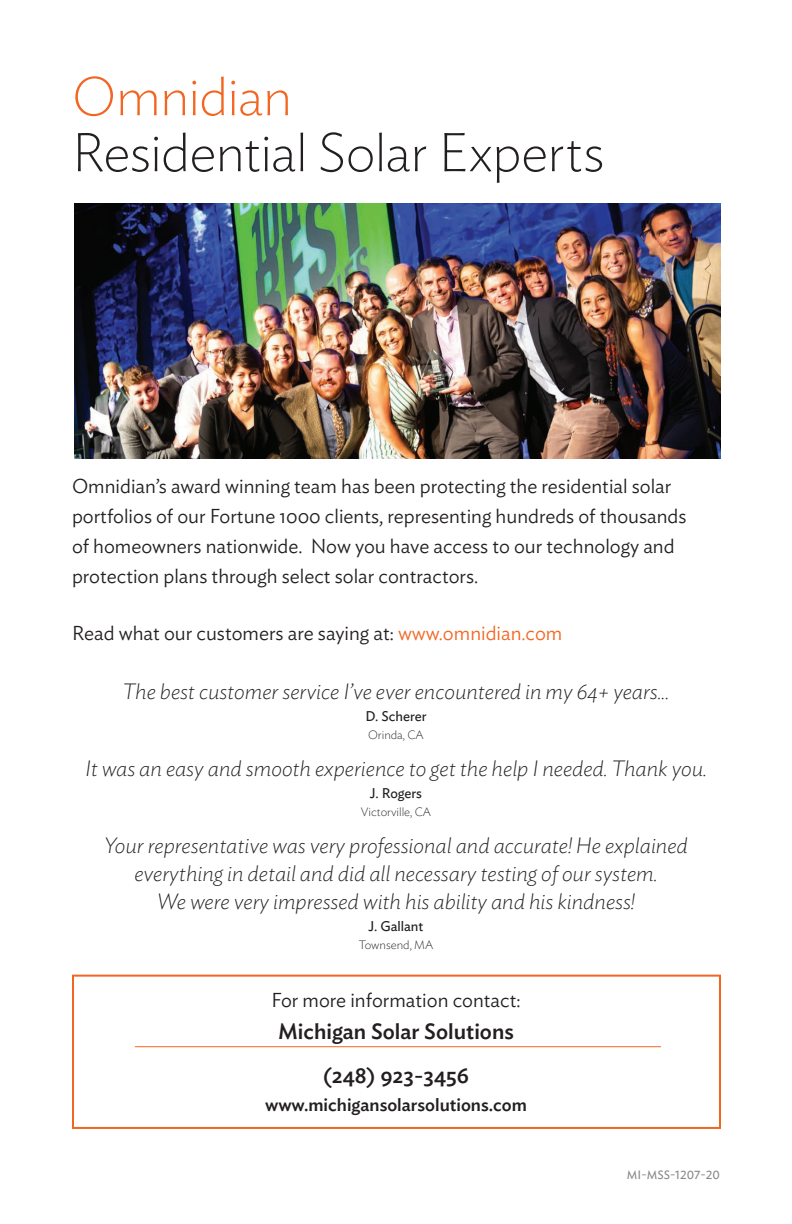
<style>
.page{position:relative;width:792px;height:1224px;background:#fff}
.page>*{position:absolute;margin:0;border:0;box-sizing:border-box;transform-origin:0 0}
.t1{font:200 54px/56px "Ideal Sans";letter-spacing:-.01em;color:#231f20}
.t2{font:italic 200 22px/28px "Ideal Sans";color:#231f20;text-align:center}
.t3{font:500 22px/44px "Ideal Sans";color:#231f20;text-align:center}
.t4{font:300 20px/30px "Ideal Sans";color:#231f20}
.t5{font:500 18px "Ideal Sans";color:#231f20}
.t6{font:14px "Ideal Sans";color:#231f20}
.t7{font:200 12px "Ideal Sans";color:#231f20}
.t8{font:12px "Ideal Sans";color:#86888b}
.s1{color:#f36621}
</style>
<div class="page">
<img style="left:74px;top:203px;width:647px;height:256px">
<div style="left:72px;top:975px;width:649px;height:154px;border:2px solid #f36621"></div>
<hr style="left:135px;top:1046px;width:526px;height:1px;background:#f36621">
<p class="t1" style="left:72px;top:63px;width:534px"><span class="s1">Omnidian<br></span>Residential Solar Experts</p>
<p class="t4" style="left:72px;top:469px;width:616px">Omnidian’s award winning team has been protecting the residential solar portfolios of our Fortune 1000 clients, representing hundreds of thousands of homeowners nationwide. Now you have access to our technology and protection plans through select solar contractors.</p>
<p class="t4" style="left:72px;top:616px;width:492px">Read what our customers are saying at: <span class="s1">www.omnidian.com</span></p>
<p class="t2" style="left:123px;top:675px;width:548px">The best customer service I’ve ever encountered in my 64+ years...</p>
<p class="t6" style="left:365px;top:706px;width:63px">D. Scherer</p>
<p class="t7" style="left:368px;top:726px;width:57px">Orinda, CA</p>
<p class="t2" style="left:85px;top:752px;width:623px">It was an easy and smooth experience to get the help I needed. Thank you.</p>
<p class="t6" style="left:370px;top:783px;width:54px">J. Rogers</p>
<p class="t7" style="left:361px;top:803px;width:72px">Victorville, CA</p>
<p class="t2" style="left:104px;top:829px;width:585px">Your representative was very professional and accurate! He explained everything in detail and did all necessary testing of our system.<br>We were very impressed with his ability and his kindness!</p>
<p class="t6" style="left:369px;top:916px;width:56px">J. Gallant</p>
<p class="t7" style="left:359px;top:936px;width:76px">Townsend, MA</p>
<p class="t4" style="left:271px;top:983px;width:251px">For more information contact:</p>
<p class="t3" style="left:278px;top:1007px;width:237px">Michigan Solar Solutions (248) 923-3456</p>
<p class="t5" style="left:265px;top:1090px;width:263px">www.michigansolarsolutions.com</p>
<p class="t8" style="left:627px;top:1166px;width:95px">MI-MSS-1207-20</p>
</div>
